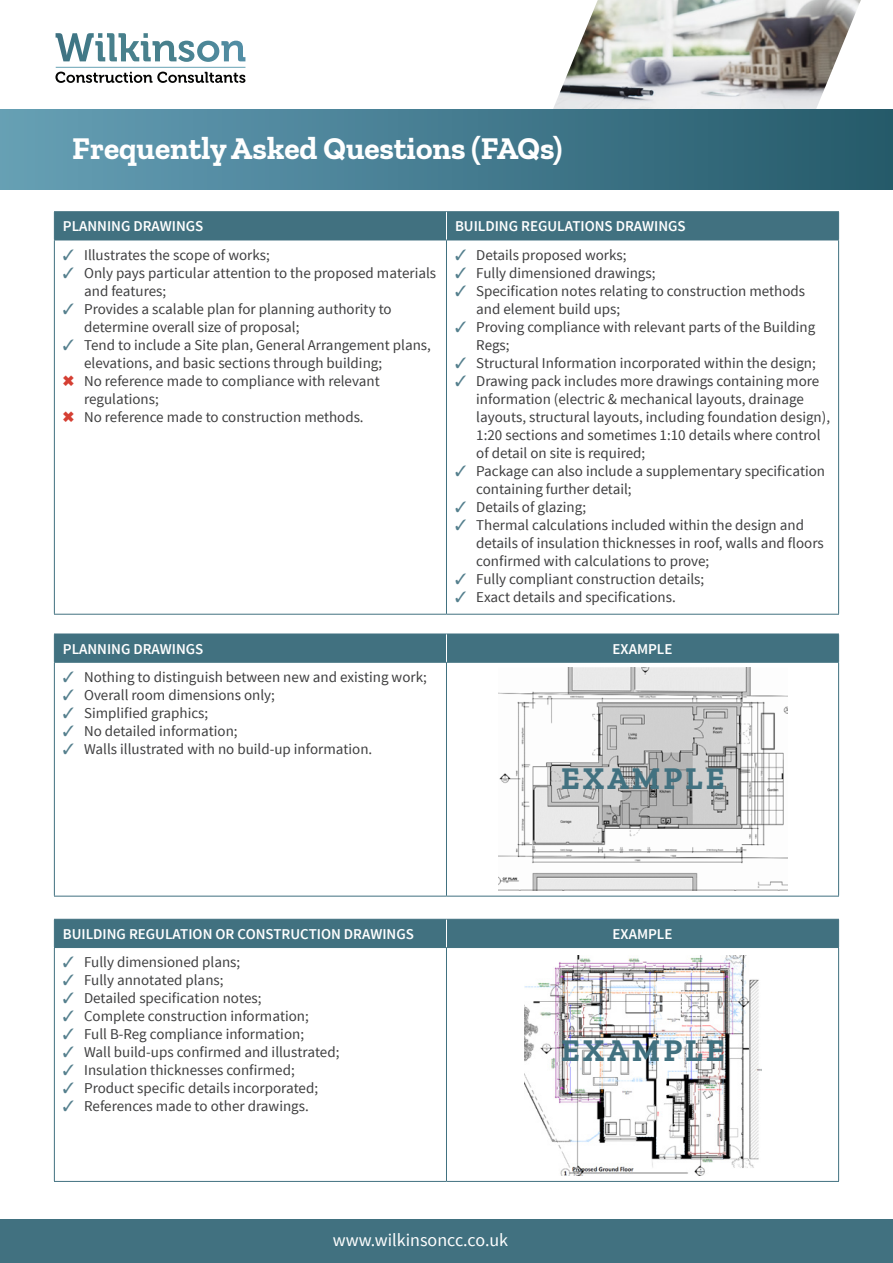
<style>
.page{position:relative;width:893px;height:1263px;background:#fff}
.page>*{position:absolute;margin:0;border:0;box-sizing:border-box;transform-origin:0 0}
.t1{font:700 31.5px "Zilla Slab";color:#fff}
.t2{font:700 31.5px "Zilla Slab";letter-spacing:.1em;color:#417180}
.t3{font:18px "Source Sans Pro";color:#fff}
.t4{font:15px/18px "Source Sans Pro";color:#3e3e3f}
.t5{font:600 15px "Source Sans Pro";color:#fff}
.s1{color:#547f8d}
</style>
<div class="page">
<hr style="left:54px;top:240px;width:1px;height:374px;background:#417180">
<hr style="left:446px;top:240px;width:1px;height:374px;background:#417180">
<hr style="left:838px;top:240px;width:1px;height:374px;background:#417180">
<hr style="left:54px;top:614px;width:392px;height:1px;background:#417180">
<hr style="left:446px;top:614px;width:393px;height:1px;background:#417180">
<hr style="left:54px;top:211px;width:392px;height:1px;background:#417180">
<hr style="left:446px;top:211px;width:393px;height:1px;background:#417180">
<hr style="left:54px;top:240px;width:392px;height:1px;background:#417180">
<hr style="left:446px;top:240px;width:393px;height:1px;background:#417180">
<div style="left:54px;top:212px;width:785px;height:28px;background:#417180"></div>
<hr style="left:54px;top:663px;width:1px;height:233px;background:#417180">
<hr style="left:446px;top:663px;width:1px;height:233px;background:#417180">
<hr style="left:838px;top:663px;width:1px;height:233px;background:#417180">
<hr style="left:54px;top:896px;width:392px;height:1px;background:#417180">
<hr style="left:446px;top:896px;width:393px;height:1px;background:#417180">
<hr style="left:54px;top:662px;width:392px;height:1px;background:#417180">
<hr style="left:446px;top:662px;width:393px;height:1px;background:#417180">
<div style="left:54px;top:634px;width:785px;height:28px;background:#417180"></div>
<hr style="left:54px;top:948px;width:1px;height:233px;background:#417180">
<hr style="left:446px;top:948px;width:1px;height:233px;background:#417180">
<hr style="left:838px;top:948px;width:1px;height:233px;background:#417180">
<hr style="left:54px;top:1181px;width:392px;height:1px;background:#417180">
<hr style="left:446px;top:1181px;width:393px;height:1px;background:#417180">
<hr style="left:54px;top:947px;width:392px;height:1px;background:#417180">
<hr style="left:446px;top:947px;width:393px;height:1px;background:#417180">
<div style="left:54px;top:919px;width:785px;height:28px;background:#417180"></div>
<div style="left:0;top:1220px;width:893px;height:43px;background:#417180"></div>
<img style="left:553px;top:0;width:308px;height:109px">
<div style="left:0;top:109px;width:893px;height:80px;background:linear-gradient(to right,#669fb6,#255a6a)"></div>
<svg style="left:56px;top:33px;width:189px;height:29px"></svg>
<hr style="left:56px;top:67px;width:189px;height:1px;background:#67a2b4">
<svg style="left:55px;top:72px;width:190px;height:11px"></svg>
<img style="left:498px;top:667px;width:290px;height:223px">
<img style="left:524px;top:955px;width:237px;height:220px">
<p class="t1" style="left:72px;top:131px;width:492px">Frequently Asked Questions (FAQs)</p>
<p class="t5" style="left:63px;top:217px;width:142px">PLANNING DRAWINGS</p>
<p class="t5" style="left:455px;top:217px;width:232px">BUILDING REGULATIONS DRAWINGS</p>
<p class="t4" style="left:63px;top:246px;width:208px"><span class="s1">✓</span> Illustrates the scope of works;</p>
<p class="t4" style="left:84px;top:264px;width:353px;text-indent:-21px"><span class="s1">✓</span> Only pays particular attention to the proposed materials and features;</p>
<p class="t4" style="left:84px;top:300px;width:309px;text-indent:-21px"><span class="s1">✓</span> Provides a scalable plan for planning authority to determine overall size of proposal;</p>
<p class="t4" style="left:84px;top:336px;width:348px;text-indent:-21px"><span class="s1">✓</span> Tend to include a Site plan, General Arrangement plans, elevations, and basic sections through building;</p>
<p class="t4" style="left:84px;top:372px;width:297px">No reference made to compliance with relevant regulations;</p>
<p class="t4" style="left:84px;top:408px;width:281px">No reference made to construction methods.</p>
<p class="t4" style="left:455px;top:246px;width:173px"><span class="s1">✓</span> Details proposed works;</p>
<p class="t4" style="left:455px;top:264px;width:202px"><span class="s1">✓</span> Fully dimensioned drawings;</p>
<p class="t4" style="left:476px;top:282px;width:330px;text-indent:-21px"><span class="s1">✓</span> Specification notes relating to construction methods and element build ups;</p>
<p class="t4" style="left:476px;top:318px;width:341px;text-indent:-21px"><span class="s1">✓</span> Proving compliance with relevant parts of the Building<br>Regs;</p>
<p class="t4" style="left:455px;top:354px;width:362px"><span class="s1">✓</span> Structural Information incorporated within the design;</p>
<p class="t4" style="left:476px;top:372px;width:355px;text-indent:-21px"><span class="s1">✓</span> Drawing pack includes more drawings containing more information (electric &amp; mechanical layouts, drainage layouts, structural layouts, including foundation design), 1:20 sections and sometimes 1:10 details where control of detail on site is required;</p>
<p class="t4" style="left:476px;top:462px;width:350px;text-indent:-21px"><span class="s1">✓</span> Package can also include a supplementary specification containing further detail;</p>
<p class="t4" style="left:455px;top:498px;width:133px"><span class="s1">✓</span> Details of glazing;</p>
<p class="t4" style="left:476px;top:516px;width:349px;text-indent:-21px"><span class="s1">✓</span> Thermal calculations included within the design and details of insulation thicknesses in roof, walls and floors confirmed with calculations to prove;</p>
<p class="t4" style="left:455px;top:570px;width:251px"><span class="s1">✓</span> Fully compliant construction details;</p>
<p class="t4" style="left:455px;top:588px;width:222px"><span class="s1">✓</span> Exact details and specifications.</p>
<p class="t5" style="left:63px;top:639px;width:142px">PLANNING DRAWINGS</p>
<p class="t5" style="left:613px;top:639px;width:61px">EXAMPLE</p>
<p class="t4" style="left:63px;top:668px;width:365px"><span class="s1">✓</span> Nothing to distinguish between new and existing work;</p>
<p class="t4" style="left:63px;top:686px;width:214px"><span class="s1">✓</span> Overall room dimensions only;</p>
<p class="t4" style="left:63px;top:704px;width:147px"><span class="s1">✓</span> Simplified graphics;</p>
<p class="t4" style="left:63px;top:722px;width:176px"><span class="s1">✓</span> No detailed information;</p>
<p class="t4" style="left:63px;top:740px;width:311px"><span class="s1">✓</span> Walls illustrated with no build-up information.</p>
<p class="t2" style="left:561px;top:760px;width:165px">EXAMPLE</p>
<p class="t5" style="left:63px;top:924px;width:352px">BUILDING REGULATION OR CONSTRUCTION DRAWINGS</p>
<p class="t5" style="left:613px;top:924px;width:61px">EXAMPLE</p>
<p class="t4" style="left:63px;top:954px;width:179px"><span class="s1">✓</span> Fully dimensioned plans;</p>
<p class="t4" style="left:63px;top:972px;width:162px"><span class="s1">✓</span> Fully annotated plans;</p>
<p class="t4" style="left:63px;top:990px;width:200px"><span class="s1">✓</span> Detailed specification notes;</p>
<p class="t4" style="left:63px;top:1008px;width:248px"><span class="s1">✓</span> Complete construction information;</p>
<p class="t4" style="left:63px;top:1026px;width:243px"><span class="s1">✓</span> Full B-Reg compliance information;</p>
<p class="t4" style="left:63px;top:1044px;width:278px"><span class="s1">✓</span> Wall build-ups confirmed and illustrated;</p>
<p class="t4" style="left:63px;top:1062px;width:233px"><span class="s1">✓</span> Insulation thicknesses confirmed;</p>
<p class="t4" style="left:63px;top:1080px;width:257px"><span class="s1">✓</span> Product specific details incorporated;</p>
<p class="t4" style="left:63px;top:1098px;width:247px"><span class="s1">✓</span> References made to other drawings.</p>
<p class="t2" style="left:561px;top:1033px;width:165px">EXAMPLE</p>
<p class="t3" style="left:333px;top:1229px;width:177px">www.wilkinsoncc.co.uk</p>
</div>
